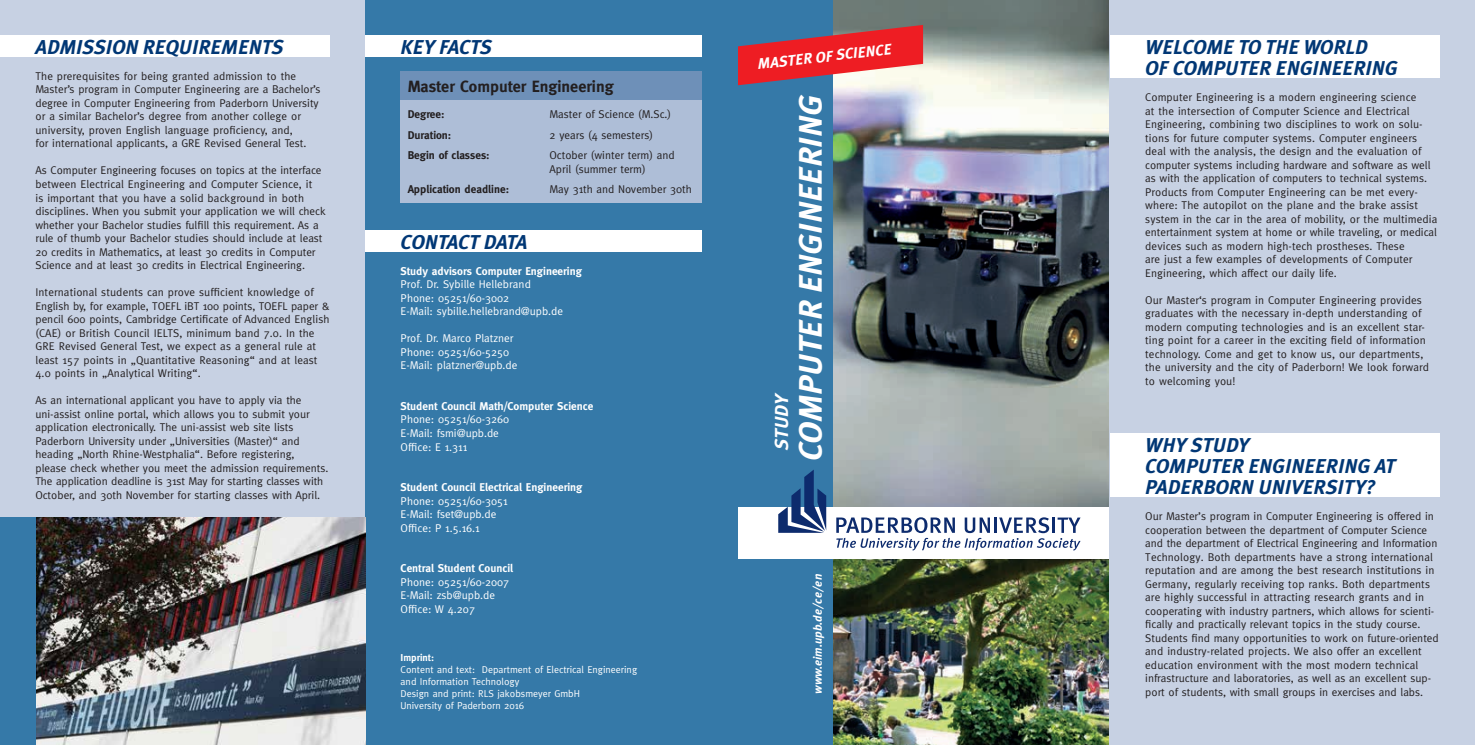
<style>
.page{position:relative;width:1475px;height:745px;background:#fff}
.page>*{position:absolute;margin:0;border:0;box-sizing:border-box;transform-origin:0 0}
.t1{font:italic 700 32.5px "Meta Plus";letter-spacing:-.005em;color:#fff}
.t2{font:italic 700 20px/21.2px "Meta Plus";color:#013775}
.t3{font:italic 700 18.75px "Meta Plus";color:#fff}
.t4{font:700 16.25px "Meta";color:#231f20}
.t5{font:italic 700 15px "Meta Plus";color:#fff}
.t6{font:italic 700 11.88px "Meta Plus";color:#fff}
.t7{font:11.25px/13.5px "Meta";color:#231f20}
.t8{font:11.25px/13.5px "Meta";color:#fff}
.t9{font:700 11.25px "Meta";color:#fff}
.t10{font:700 11.25px "Meta";color:#231f20}
.t11{font:10px/12px "Meta";color:#fff}
.t12{font:700 10px "Meta";color:#fff}
</style>
<div class="page">
<div style="left:736px;top:0;width:375px;height:744px;background:#3579a8"></div>
<img style="left:833px;top:0;width:276px;height:507px">
<img style="left:833px;top:558px;width:276px;height:186px">
<div style="left:736px;top:507px;width:375px;height:51px;background:#fff"></div>
<svg style="left:738px;top:25px;width:185px;height:60px"></svg>
<div style="left:0;top:0;width:365px;height:744px;background:#c7d1e3"></div>
<div style="left:1109px;top:0;width:365px;height:744px;background:#c7d1e3"></div>
<div style="left:1109px;top:35px;width:330px;height:43px;background:#fff"></div>
<div style="left:365px;top:0;width:372px;height:744px;background:#3579a8"></div>
<div style="left:365px;top:230px;width:337px;height:22px;background:#fff"></div>
<div style="left:365px;top:35px;width:337px;height:22px;background:#fff"></div>
<div style="left:400px;top:71px;width:302px;height:131px;background:#aebed7"></div>
<div style="left:400px;top:71px;width:302px;height:29px;background:#6e90b8"></div>
<svg style="left:836px;top:517px;width:244px;height:33px"></svg>
<svg style="left:778px;top:470px;width:48px;height:62px"></svg>
<div style="left:1109px;top:433px;width:330px;height:64px;background:#fff"></div>
<div style="left:0;top:35px;width:330px;height:22px;background:#fff"></div>
<img style="left:35px;top:517px;width:330px;height:227px">
<div style="left:0;top:517px;width:35px;height:227px;background:#3579a8"></div>
<h2 class="t2" style="left:35px;top:36px;width:249px">ADMISSION REQUIREMENTS</h2>
<p class="t7" style="left:35px;top:69px;width:286px">The prerequisites for being granted admission to the Master’s program in Computer Engineering are a Bachelor’s degree in Computer Engineering from Paderborn University or a similar Bachelor’s degree from another college or university, proven English language proficiency, and,<br>for international applicants, a GRE Revised General Test.</p>
<p class="t7" style="left:35px;top:163px;width:292px">As Computer Engineering focuses on topics at the interface between Electrical Engineering and Computer Science, it<br>is important that you have a solid background in both disciplines. When you submit your application we will check whether your Bachelor studies fulfill this requirement. As a rule of thumb your Bachelor studies should include at least 20 credits in Mathematics, at least 30 credits in Computer Science and at least 30 credits in Electrical Engineering.</p>
<p class="t7" style="left:35px;top:285px;width:296px">International students can prove sufficient knowledge of English by, for example, TOEFL iBT 100 points, TOEFL paper &amp; pencil 600 points, Cambridge Certificate of Advanced English (CAE) or British Council IELTS, minimum band 7.0. In the GRE Revised General Test, we expect as a general rule at least 157 points in „Quantitative Reasoning“ and at least 4.0 points in „Analytical Writing“.</p>
<p class="t7" style="left:35px;top:393px;width:294px">As an international applicant you have to apply via the uni-assist online portal, which allows you to submit your application electronically. The uni-assist web site lists Paderborn University under „Universities (Master)“ and heading „North Rhine-Westphalia“. Before registering, please check whether you meet the admission requirements.<br>The application deadline is 31st May for starting classes with October, and 30th November for starting classes with April.</p>
<h2 class="t2" style="left:400px;top:36px;width:93px">KEY FACTS</h2>
<h3 class="t4" style="left:407px;top:77px;width:207px">Master Computer Engineering</h3>
<p class="t10" style="left:407px;top:108px;width:38px">Degree:</p>
<p class="t7" style="left:549px;top:107px;width:123px">Master of Science (M.Sc.)</p>
<p class="t10" style="left:407px;top:128px;width:45px">Duration:</p>
<p class="t7" style="left:549px;top:128px;width:105px">2 years (4 semesters)</p>
<p class="t10" style="left:407px;top:149px;width:83px">Begin of classes:</p>
<p class="t7" style="left:549px;top:148px;width:127px">October (winter term) and<br>April (summer term)</p>
<p class="t10" style="left:407px;top:183px;width:103px">Application deadline:</p>
<p class="t7" style="left:549px;top:182px;width:144px">May 31th and November 30th</p>
<h2 class="t2" style="left:400px;top:231px;width:128px">CONTACT DATA</h2>
<p class="t9" style="left:400px;top:264px;width:183px">Study advisors Computer Engineering</p>
<p class="t8" style="left:400px;top:277px;width:164px">Prof. Dr. Sybille Hellebrand<br>Phone: 05251/60-3002<br>E-Mail: sybille.hellebrand@upb.de</p>
<p class="t8" style="left:400px;top:331px;width:118px">Prof. Dr. Marco Platzner<br>Phone: 05251/60-5250<br>E-Mail: platzner@upb.de</p>
<p class="t9" style="left:400px;top:399px;width:194px">Student Council Math/Computer Science</p>
<p class="t8" style="left:400px;top:412px;width:110px">Phone: 05251/60-3260<br>E-Mail: fsmi@upb.de<br>Office: E 1.311</p>
<p class="t9" style="left:400px;top:480px;width:183px">Student Council Electrical Engineering</p>
<p class="t8" style="left:400px;top:493px;width:109px">Phone: 05251/60-3051<br>E-Mail: fset@upb.de<br>Office: P 1.5.16.1</p>
<p class="t9" style="left:400px;top:561px;width:114px">Central Student Council</p>
<p class="t8" style="left:400px;top:574px;width:110px">Phone: 05251/60-2007<br>E-Mail: zsb@upb.de<br>Office: W 4.207</p>
<p class="t12" style="left:400px;top:651px;width:35px">Imprint:</p>
<p class="t11" style="left:400px;top:663px;width:238px">Content and text: Department of Electrical Engineering and Information Technology<br>Design and print: RLS jakobsmeyer GmbH<br>University of Paderborn 2016</p>
<h3 class="t5" style="left:756px;top:55px;width:136px;rotate:-6deg">MASTER OF SCIENCE</h3>
<h3 class="t3" style="left:770px;top:449px;width:58px;rotate:-90deg">STUDY</h3>
<h1 class="t1" style="left:791px;top:461px;width:367px;rotate:-90deg">COMPUTER ENGINEERING</h1>
<p class="t6" style="left:810px;top:693px;width:121px;rotate:-90deg">www.eim.upb.de/ce/en</p>
<h2 class="t2" style="left:1144px;top:36px;width:254px">WELCOME TO THE WORLD<br>OF COMPUTER ENGINEERING</h2>
<p class="t7" style="left:1144px;top:90px;width:293px">Computer Engineering is a modern engineering science<br>at the intersection of Computer Science and Electrical Engineering, combining two disciplines to work on solu&shy;tions for future computer systems. Computer engineers deal with the analysis, the design and the evaluation of computer systems including hardware and software as well as with the application of computers to technical systems.<br>Products from Computer Engineering can be met every&shy;where: The autopilot on the plane and the brake assist system in the car in the area of mobility, or the multimedia entertainment system at home or while traveling, or medical devices such as modern high-tech prostheses. These<br>are just a few examples of developments of Computer Engineering, which affect our daily life.</p>
<p class="t7" style="left:1144px;top:293px;width:285px">Our Master‘s program in Computer Engineering provides graduates with the necessary in-depth understanding of modern computing technologies and is an excellent star&shy;ting point for a career in the exciting field of information technology. Come and get to know us, our departments, the university and the city of Paderborn! We look forward to welcoming you!</p>
<h2 class="t2" style="left:1144px;top:434px;width:252px">WHY STUDY<br>COMPUTER ENGINEERING AT<br>PADERBORN UNIVERSITY?</h2>
<p class="t7" style="left:1144px;top:509px;width:295px">Our Master’s program in Computer Engineering is offered in cooperation between the department of Computer Science and the department of Electrical Engineering and Information Technology. Both departments have a strong international reputation and are among the best research institutions in Germany, regularly receiving top ranks. Both departments are highly successful in attracting research grants and in cooperating with industry partners, which allows for scienti&shy;fically and practically relevant topics in the study course.<br>Students find many opportunities to work on future-oriented and industry-related projects. We also offer an excellent education environment with the most modern technical infrastructure and laboratories, as well as an excellent sup&shy;port of students, with small groups in exercises and labs.</p>
</div>
